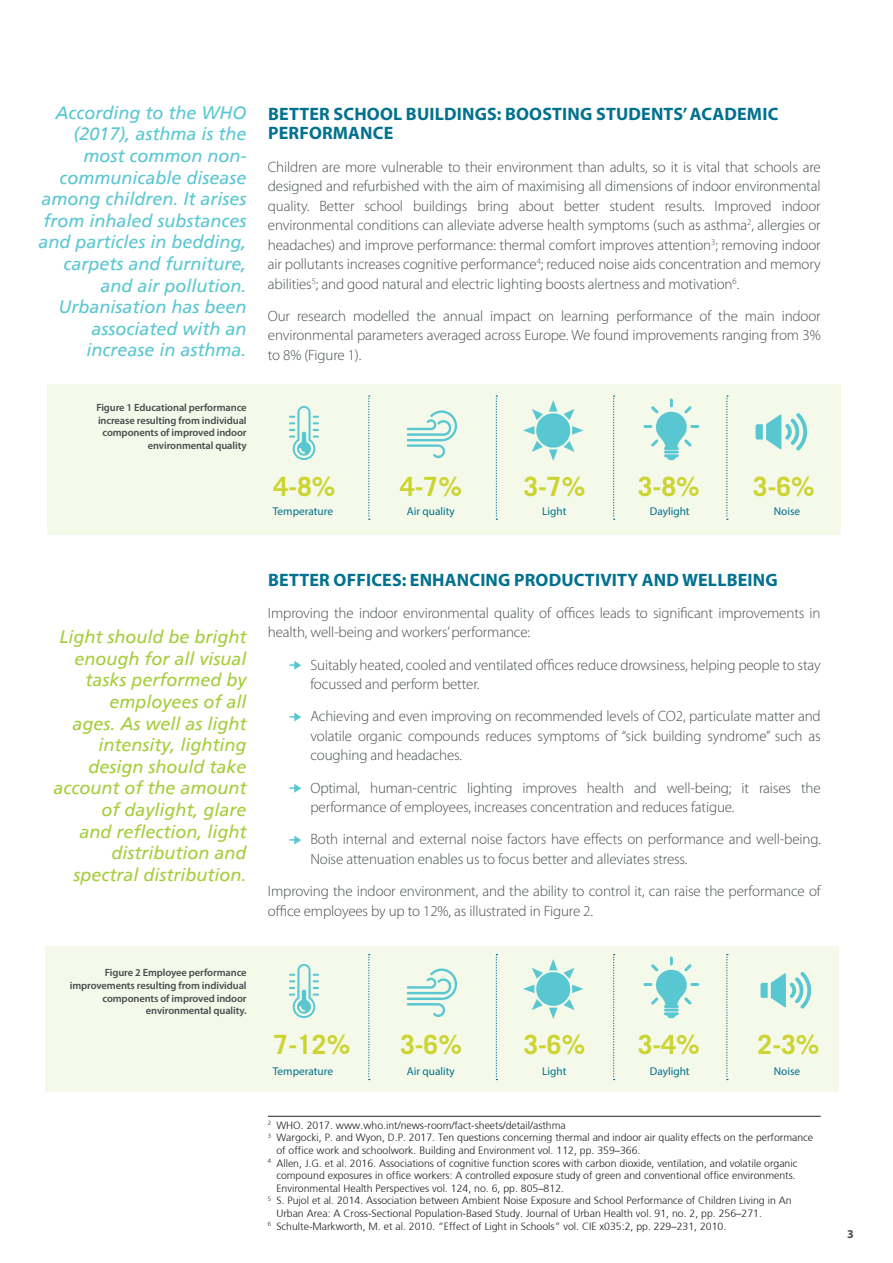
<style>
.page{position:relative;width:893px;height:1263px;background:#fff}
.page>*{position:absolute;margin:0;border:0;box-sizing:border-box;transform-origin:0 0}
.t1{font:700 26.55px "Trade Gothic";color:#ccd431}
.t2{font:italic 18px/21.6px "Frutiger";color:#59c7d2;text-align:right}
.t3{font:italic 18px/21.6px "Frutiger";color:#a5cd3a;text-align:right}
.BROOD{font:700 18px/19.5px "Myriad Pro";letter-spacing:.01em;color:#00718e}
.BROOD-2{font:300 15px/19.5px "Myriad Pro";letter-spacing:-.01em;color:#474d4f}
.t4{font:700 12px "Myriad Pro";color:#4b4c4d}
.t5{font:11.25px "Myriad Pro";color:#00718e}
.FOOTNOTE{font:300 10.5px/12.6px "Frutiger";color:#231f20}
.BROOD-3{font:600 10.5px/12.6px "Myriad Pro";letter-spacing:-.01em;color:#474d4f;text-align:right}
</style>
<div class="page">
<div style="left:47px;top:384px;width:793px;height:151px;background:#f4f9e9"></div>
<div style="left:45px;top:946px;width:793px;height:146px;background:#f4f9e9"></div>
<svg style="left:290px;top:661px;width:11px;height:9px"></svg>
<svg style="left:290px;top:712px;width:11px;height:9px"></svg>
<svg style="left:290px;top:784px;width:11px;height:9px"></svg>
<svg style="left:290px;top:835px;width:11px;height:9px"></svg>
<hr style="left:268px;top:1116px;width:553px;height:1px;background:#231f20">
<img style="left:289px;top:406px;width:30px;height:55px">
<img style="left:289px;top:964px;width:30px;height:55px">
<img style="left:406px;top:410px;width:52px;height:49px">
<img style="left:406px;top:968px;width:52px;height:50px">
<img style="left:643px;top:398px;width:57px;height:63px">
<img style="left:643px;top:956px;width:57px;height:63px">
<img style="left:523px;top:401px;width:61px;height:59px">
<img style="left:523px;top:959px;width:61px;height:59px">
<img style="left:755px;top:413px;width:53px;height:38px">
<img style="left:760px;top:972px;width:52px;height:37px">
<svg style="left:368px;top:395px;width:2px;height:125px"></svg>
<svg style="left:368px;top:954px;width:2px;height:126px"></svg>
<svg style="left:496px;top:395px;width:1px;height:125px"></svg>
<svg style="left:496px;top:954px;width:1px;height:126px"></svg>
<svg style="left:613px;top:395px;width:2px;height:125px"></svg>
<svg style="left:613px;top:954px;width:2px;height:126px"></svg>
<svg style="left:726px;top:395px;width:2px;height:125px"></svg>
<svg style="left:726px;top:954px;width:2px;height:126px"></svg>
<p class="t2" style="left:39px;top:102px;width:210px">According to the WHO (2017), asthma is the most common non&shy;communicable disease among children. It arises from inhaled substances and particles in bedding, carpets and furniture, and air pollution.<br>Urbanisation has been associated with an increase in asthma.</p>
<p class="BROOD-3" style="left:96px;top:401px;width:152px">Figure 1 Educational performance increase resulting from individual components of improved indoor environmental quality</p>
<p class="BROOD" style="left:268px;top:103px;width:512px">BETTER SCHOOL BUILDINGS: BOOSTING STUDENTS’ ACADEMIC<br>PERFORMANCE</p>
<p class="BROOD-2" style="left:268px;top:157px;width:554px;text-align:justify">Children are more vulnerable to their environment than adults, so it is vital that schools are designed and refurbished with the aim of maximising all dimensions of indoor environmental quality. Better school buildings bring about better student results. Improved indoor environmental conditions can alleviate adverse health symptoms (such as asthma<sup>2</sup>, allergies or headaches) and improve performance: thermal comfort improves attention<sup>3</sup>; removing indoor air pollutants increases cognitive performance<sup>4</sup>; reduced noise aids concentration and memory abilities<sup>5</sup>; and good natural and electric lighting boosts alertness and motivation<sup>6</sup>.</p>
<p class="BROOD-2" style="left:268px;top:306px;width:554px;text-align:justify">Our research modelled the annual impact on learning performance of the main indoor environmental parameters averaged across Europe. We found improvements ranging from 3% to 8% (Figure 1).</p>
<p class="t1" style="left:274px;top:470px;width:63px">4-8%</p>
<p class="t5" style="left:273px;top:504px;width:62px">Temperature</p>
<p class="t1" style="left:400px;top:470px;width:63px">4-7%</p>
<p class="t5" style="left:407px;top:504px;width:50px">Air quality</p>
<p class="t1" style="left:523px;top:470px;width:63px">3-7%</p>
<p class="t5" style="left:542px;top:504px;width:26px">Light</p>
<p class="t1" style="left:638px;top:470px;width:63px">3-8%</p>
<p class="t5" style="left:650px;top:504px;width:41px">Daylight</p>
<p class="t1" style="left:753px;top:470px;width:63px">3-6%</p>
<p class="t5" style="left:774px;top:504px;width:28px">Noise</p>
<p class="t3" style="left:54px;top:626px;width:195px">Light should be bright enough for all visual tasks performed by employees of all<br>ages. As well as light intensity, lighting design should take account of the amount of daylight, glare<br>and reflection, light distribution and spectral distribution.</p>
<p class="BROOD-3" style="left:70px;top:966px;width:178px">Figure 2 Employee performance improvements resulting from individual components of improved indoor environmental quality.</p>
<p class="BROOD" style="left:268px;top:569px;width:511px">BETTER OFFICES: ENHANCING PRODUCTIVITY AND WELLBEING</p>
<p class="BROOD-2" style="left:268px;top:603px;width:554px">Improving the indoor environmental quality of offices leads to significant improvements in health, well-being and workers’ performance:</p>
<p class="BROOD-2" style="left:310px;top:655px;width:512px">Suitably heated, cooled and ventilated offices reduce drowsiness, helping people to stay focussed and perform better.</p>
<p class="BROOD-2" style="left:310px;top:706px;width:512px;text-align:justify">Achieving and even improving on recommended levels of CO2, particulate matter and volatile organic compounds reduces symptoms of “sick building syndrome” such as coughing and headaches.</p>
<p class="BROOD-2" style="left:310px;top:778px;width:512px">Optimal, human-centric lighting improves health and well-being; it raises the performance of employees, increases concentration and reduces fatigue.</p>
<p class="BROOD-2" style="left:310px;top:829px;width:512px">Both internal and external noise factors have effects on performance and well-being.<br>Noise attenuation enables us to focus better and alleviates stress.</p>
<p class="BROOD-2" style="left:268px;top:881px;width:554px">Improving the indoor environment, and the ability to control it, can raise the performance of office employees by up to 12%, as illustrated in Figure 2.</p>
<p class="t1" style="left:274px;top:1029px;width:78px">7-12%</p>
<p class="t5" style="left:273px;top:1064px;width:62px">Temperature</p>
<p class="t1" style="left:400px;top:1029px;width:63px">3-6%</p>
<p class="t5" style="left:407px;top:1064px;width:50px">Air quality</p>
<p class="t1" style="left:523px;top:1029px;width:63px">3-6%</p>
<p class="t5" style="left:542px;top:1064px;width:26px">Light</p>
<p class="t1" style="left:638px;top:1029px;width:63px">3-4%</p>
<p class="t5" style="left:650px;top:1064px;width:41px">Daylight</p>
<p class="t1" style="left:758px;top:1029px;width:63px">2-3%</p>
<p class="t5" style="left:774px;top:1064px;width:28px">Noise</p>
<p class="FOOTNOTE" style="left:268px;top:1119px;width:299px"><sup>2</sup> WHO. 2017. www.who.int/news-room/fact-sheets/detail/asthma</p>
<p class="FOOTNOTE" style="left:276px;top:1131px;width:538px;text-indent:-9px"><sup>3</sup> Wargocki, P. and Wyon, D.P. 2017. Ten questions concerning thermal and indoor air quality effects on the performance of office work and schoolwork. Building and Environment vol. 112, pp. 359–366.</p>
<p class="FOOTNOTE" style="left:276px;top:1157px;width:523px;text-indent:-9px"><sup>4</sup> Allen, J.G. et al. 2016. Associations of cognitive function scores with carbon dioxide, ventilation, and volatile organic compound exposures in office workers: A controlled exposure study of green and conventional office environments.<br>Environmental Health Perspectives vol. 124, no. 6, pp. 805–812.</p>
<p class="FOOTNOTE" style="left:276px;top:1194px;width:517px;text-indent:-9px"><sup>5</sup> S. Pujol et al. 2014. Association between Ambient Noise Exposure and School Performance of Children Living in An<br>Urban Area: A Cross-Sectional Population-Based Study. Journal of Urban Health vol. 91, no. 2, pp. 256–271.</p>
<p class="FOOTNOTE" style="left:268px;top:1220px;width:460px"><sup>6</sup> Schulte-Markworth, M. et al. 2010. “Effect of Light in Schools” vol. CIE x035:2, pp. 229–231, 2010.</p>
<p class="t4" style="left:847px;top:1226px;width:8px">3</p>
</div>
